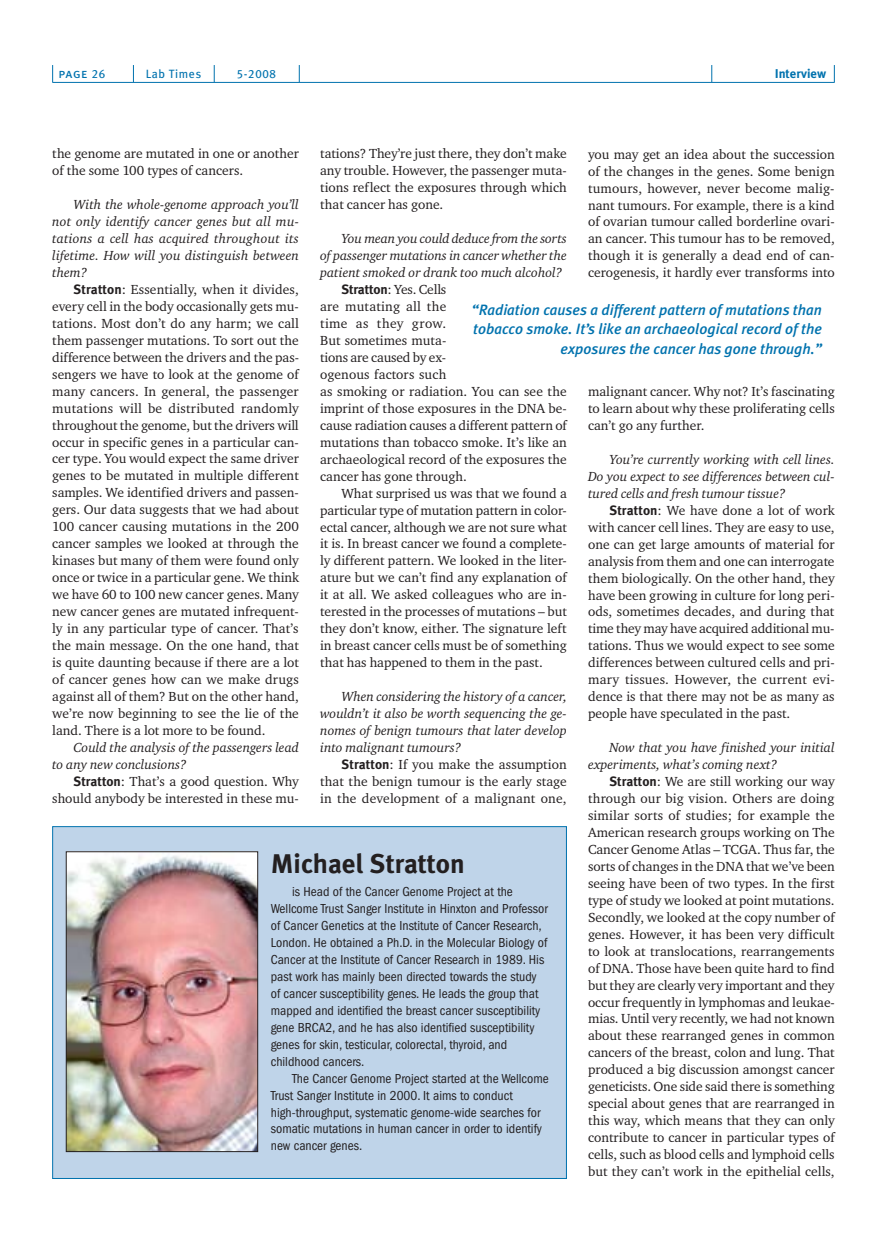
<style>
.page{position:relative;width:887px;height:1257px;background:#fff}
.page>*{position:absolute;margin:0;border:0;box-sizing:border-box;transform-origin:0 0}
.t1{font:700 27px "Meta Plus";color:#231f20}
.t2{font:italic 500 15px/19.5px "Meta Plus";color:#0072ae;text-align:right}
.t3{font:13.5px/17px "Charter ITC";color:#231f20;text-align:justify}
.t4{font:condensed 13.5px/17px "Franklin Gothic";color:#231f20}
.t5{font:italic 13.5px/17px "Charter ITC";color:#231f20;text-align:justify}
.t6{font:13.5px "Charter ITC";letter-spacing:.025em;color:#231f20}
.t7{font:13.5px "Meta Plus Book Caps";color:#0072ae}
.t8{font:700 12.75px "Meta Plus";color:#0072ae}
.t9{font:12px "Meta Plus";letter-spacing:.05em;color:#0072ae}
.t10{font:12px "Meta Plus Book Caps";color:#0072ae}
.s1{font-size:12px}
.s2{font-family:"Meta Plus";font-weight:700}
</style>
<div class="page">
<hr style="left:52px;top:82px;width:783px;height:1px;background:#0072ae">
<svg style="left:52px;top:65px;width:1px;height:17px"></svg>
<svg style="left:133px;top:65px;width:1px;height:17px"></svg>
<svg style="left:711px;top:65px;width:1px;height:17px"></svg>
<svg style="left:834px;top:65px;width:1px;height:17px"></svg>
<svg style="left:299px;top:65px;width:1px;height:17px"></svg>
<svg style="left:214px;top:65px;width:1px;height:17px"></svg>
<div style="left:53px;top:826px;width:513px;height:352px;background:#bfd4e9"></div>
<img style="left:68px;top:853px;width:188px;height:297px">
<div style="left:66px;top:851px;width:192px;height:301px;border:1px solid #231f20"></div>
<p class="t7" style="left:59px;top:65px;width:48px">page <span class="s1">26</span></p>
<p class="t9" style="left:146px;top:67px;width:57px">Lab Times</p>
<p class="t10" style="left:237px;top:67px;width:40px">5-2008</p>
<p class="t8" style="left:775px;top:69px;width:53px">Interview</p>
<p class="t3" style="left:52px;top:146px;width:248px">the genome are mutated in one or another of the some 100 types of cancers.</p>
<p class="t5" style="left:52px;top:197px;width:248px;text-indent:21px">With the whole-genome approach you’ll not only identify cancer genes but all mu&shy;tations a cell has acquired throughout its lifetime. How will you distinguish between them?</p>
<p class="t3" style="left:52px;top:282px;width:248px;text-indent:21px"><span class="s2">Stratton</span>: Essentially, when it divides, every cell in the body occasionally gets mu&shy;tations. Most don’t do any harm; we call them passenger mutations. To sort out the difference between the drivers and the pas&shy;sengers we have to look at the genome of many cancers. In general, the passenger mutations will be distributed randomly throughout the genome, but the drivers will occur in specific genes in a particular can&shy;cer type. You would expect the same driver genes to be mutated in multiple different samples. We identified drivers and passen&shy;gers. Our data suggests that we had about 100 cancer causing mutations in the 200 cancer samples we looked at through the kinases but many of them were found only once or twice in a particular gene. We think we have 60 to 100 new cancer genes. Many new cancer genes are mutated infrequent&shy;ly in any particular type of cancer. That’s the main message. On the one hand, that is quite daunting because if there are a lot of cancer genes how can we make drugs against all of them? But on the other hand, we’re now beginning to see the lie of the land. There is a lot more to be found.</p>
<p class="t5" style="left:52px;top:740px;width:248px;text-indent:21px">Could the analysis of the passengers lead to any new conclusions?</p>
<p class="t3" style="left:52px;top:774px;width:248px;text-align:right"><span class="s2">Stratton</span>: That’s a good question. Why should anybody be interested in these mu-</p>
<p class="t3" style="left:320px;top:146px;width:248px">tations? They’re just there, they don’t make any trouble. However, the passenger muta&shy;tions reflect the exposures through which that cancer has gone.</p>
<p class="t5" style="left:341px;top:231px;width:227px">You mean you could deduce from the sorts</p>
<p class="t5" style="left:320px;top:248px;width:248px">of passenger mutations in cancer whether the</p>
<p class="t5" style="left:320px;top:265px;width:244px">patient smoked or drank too much alcohol?</p>
<p class="t3" style="left:341px;top:282px;width:106px"><span class="s2">Stratton</span>: Yes. Cells</p>
<p class="t3" style="left:320px;top:299px;width:128px">are mutating all the</p>
<p class="t6" style="left:320px;top:318px;width:128px">time as they grow.</p>
<p class="t3" style="left:320px;top:333px;width:128px">But sometimes muta-</p>
<p class="t3" style="left:320px;top:350px;width:128px">tions are caused by ex-</p>
<p class="t3" style="left:320px;top:367px;width:128px">ogenous factors such</p>
<p class="t3" style="left:320px;top:384px;width:248px">as smoking or radiation. You can see the</p>
<p class="t3" style="left:320px;top:401px;width:248px">imprint of those exposures in the DNA be-</p>
<p class="t3" style="left:320px;top:418px;width:248px">cause radiation causes a different pattern of</p>
<p class="t3" style="left:320px;top:435px;width:248px">mutations than tobacco smoke. It’s like an</p>
<p class="t3" style="left:320px;top:452px;width:248px">archaeological record of the exposures the</p>
<p class="t3" style="left:320px;top:469px;width:148px">cancer has gone through.</p>
<p class="t3" style="left:341px;top:486px;width:227px">What surprised us was that we found a</p>
<p class="t3" style="left:320px;top:503px;width:248px">particular type of mutation pattern in color-</p>
<p class="t3" style="left:320px;top:519px;width:248px">ectal cancer, although we are not sure what</p>
<p class="t3" style="left:320px;top:536px;width:248px">it is. In breast cancer we found a complete-</p>
<p class="t3" style="left:320px;top:553px;width:248px">ly different pattern. We looked in the liter-</p>
<p class="t3" style="left:320px;top:570px;width:248px">ature but we can’t find any explanation of</p>
<p class="t3" style="left:320px;top:587px;width:248px">it at all. We asked colleagues who are in-</p>
<p class="t3" style="left:320px;top:604px;width:248px">terested in the processes of mutations – but</p>
<p class="t3" style="left:320px;top:621px;width:248px">they don’t know, either. The signature left</p>
<p class="t3" style="left:320px;top:638px;width:248px">in breast cancer cells must be of something</p>
<p class="t3" style="left:320px;top:655px;width:224px">that has happened to them in the past.</p>
<p class="t5" style="left:320px;top:689px;width:248px;text-indent:21px">When considering the history of a cancer, wouldn’t it also be worth sequencing the ge&shy;nomes of benign tumours that later develop into malignant tumours?</p>
<p class="t3" style="left:320px;top:757px;width:248px;text-indent:21px"><span class="s2">Stratton</span>: If you make the assumption that the benign tumour is the early stage in the development of a malignant one,</p>
<p class="t3" style="left:588px;top:147px;width:248px">you may get an idea about the succession of the changes in the genes. Some benign tumours, however, never become malig&shy;nant tumours. For example, there is a kind of ovarian tumour called borderline ovari&shy;an cancer. This tumour has to be removed, though it is generally a dead end of can&shy;cerogenesis, it hardly ever transforms into</p>
<p class="t2" style="left:472px;top:301px;width:352px">“Radiation causes a different pattern of mutations than tobacco smoke. It’s like an archaeological record of the exposures the cancer has gone through.”</p>
<p class="t3" style="left:588px;top:384px;width:248px">malignant cancer. Why not? It’s fascinating to learn about why these proliferating cells can’t go any further.</p>
<p class="t5" style="left:588px;top:452px;width:248px;text-indent:21px">You’re currently working with cell lines.<br>Do you expect to see differences between cul&shy;tured cells and fresh tumour tissue?</p>
<p class="t3" style="left:588px;top:503px;width:248px;text-indent:21px"><span class="s2">Stratton</span>: We have done a lot of work with cancer cell lines. They are easy to use, one can get large amounts of material for analysis from them and one can interrogate them biologically. On the other hand, they have been growing in culture for long peri&shy;ods, sometimes decades, and during that time they may have acquired additional mu&shy;tations. Thus we would expect to see some differences between cultured cells and pri&shy;mary tissues. However, the current evi&shy;dence is that there may not be as many as people have speculated in the past.</p>
<p class="t5" style="left:588px;top:740px;width:248px;text-indent:21px">Now that you have finished your initial experiments, what’s coming next?</p>
<p class="t3" style="left:588px;top:774px;width:248px;text-indent:21px"><span class="s2">Stratton</span>: We are still working our way through our big vision. Others are doing similar sorts of studies; for example the American research groups working on The Cancer Genome Atlas – TCGA. Thus far, the sorts of changes in the DNA that we’ve been seeing have been of two types. In the first type of study we looked at point mutations.<br>Secondly, we looked at the copy number of genes. However, it has been very difficult to look at translocations, rearrangements of DNA. Those have been quite hard to find but they are clearly very important and they occur frequently in lymphomas and leukae&shy;mias. Until very recently, we had not known about these rearranged genes in common cancers of the breast, colon and lung. That produced a big discussion amongst cancer geneticists. One side said there is something special about genes that are rearranged in this way, which means that they can only contribute to cancer in particular types of cells, such as blood cells and lymphoid cells but they can’t work in the epithelial cells,</p>
<h1 class="t1" style="left:271px;top:853px;width:195px">Michael Stratton</h1>
<p class="t4" style="left:271px;top:884px;width:278px;text-indent:21px">is Head of the Cancer Genome Project at the Wellcome Trust Sanger Institute in Hinxton and Professor of Cancer Genetics at the Institute of Cancer Research, London. He obtained a Ph.D. in the Molecular Biology of Cancer at the Institute of Cancer Research in 1989. His past work has mainly been directed towards the study of cancer susceptibility genes. He leads the group that mapped and identified the breast cancer susceptibility gene BRCA2, and he has also identified susceptibility genes for skin, testicular, colorectal, thyroid, and childhood cancers.</p>
<p class="t4" style="left:271px;top:1071px;width:279px;text-indent:21px">The Cancer Genome Project started at the Wellcome Trust Sanger Institute in 2000. It aims to conduct high-throughput, systematic genome-wide searches for somatic mutations in human cancer in order to identify new cancer genes.</p>
</div>
